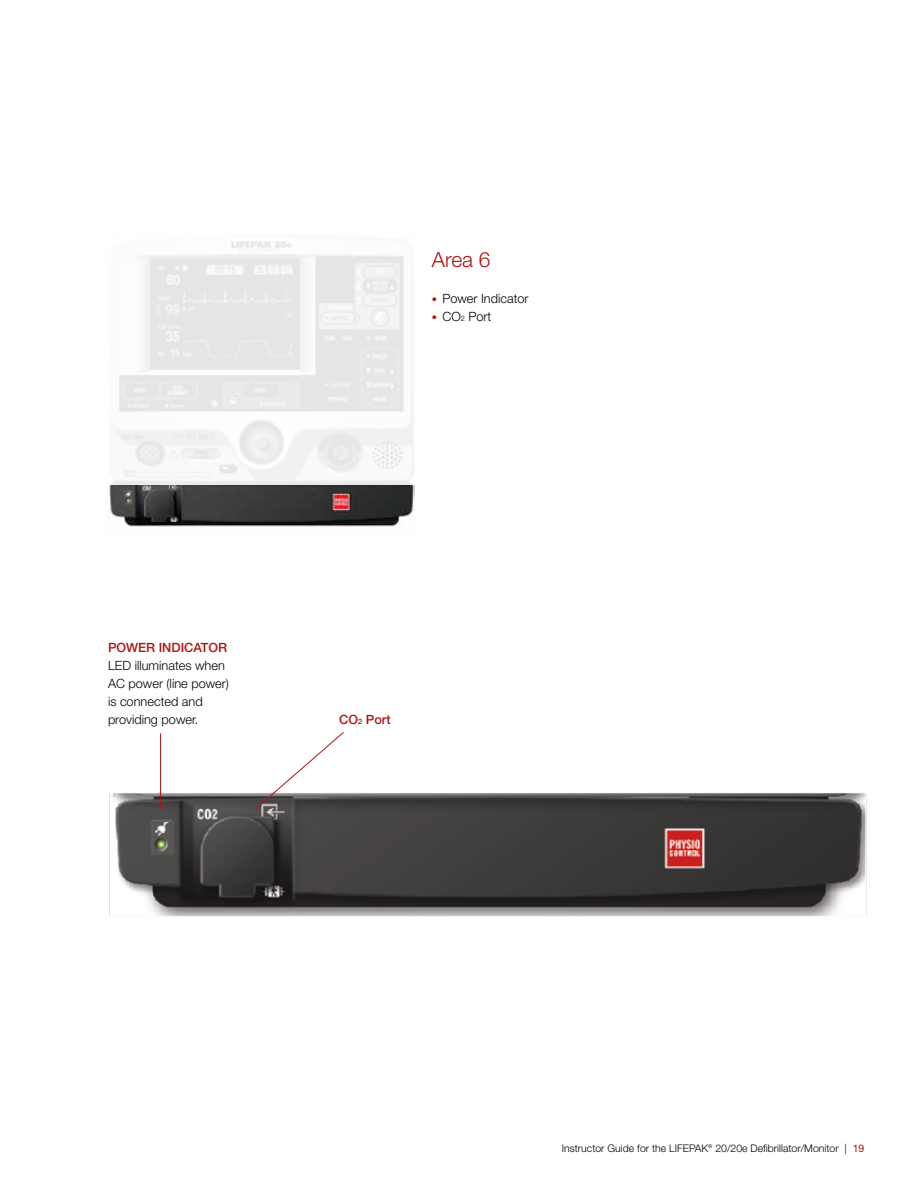
<style>
.page{position:relative;width:918px;height:1188px;background:#fff}
.page>*{position:absolute;margin:0;border:0;box-sizing:border-box;transform-origin:0 0}
.t1{font:300 21px "Helvetica Neue LT Std";color:#af1413}
.t2{font:300 12.75px/18px "Helvetica Neue LT Std";color:#000}
.t3{font:500 12.75px "Helvetica Neue LT Std";color:#af1413}
.t4{font:300 10.5px "Helvetica Neue LT Std";color:#000}
.s1{font-size:10.5px;color:#af1413}
.s2{font-size:7.5px}
.s3{font-weight:400;color:#af1413}
</style>
<div class="page">
<img style="left:109px;top:784px;width:758px;height:133px">
<svg style="left:254px;top:732px;width:91px;height:78px"></svg>
<img style="left:108px;top:484px;width:306px;height:43px">
<svg style="left:112px;top:241px;width:301px;height:243px"></svg>
<hr style="left:160px;top:733px;width:1px;height:76px;background:#af1413">
<h1 class="t1" style="left:432px;top:246px;width:60px">Area 6</h1>
<p class="t2" style="left:432px;top:289px;width:98px"><span class="s1">•</span> Power Indicator</p>
<p class="t2" style="left:432px;top:307px;width:61px"><span class="s1">•</span> CO<span class="s2">2</span> Port</p>
<p class="t3" style="left:108px;top:640px;width:121px">POWER INDICATOR</p>
<p class="t2" style="left:108px;top:656px;width:122px">LED illuminates when<br>AC power (line power) is connected and providing power.</p>
<p class="t3" style="left:339px;top:712px;width:53px">CO<span class="s2">2</span> Port</p>
<p class="t4" style="left:562px;top:1142px;width:304px">Instructor Guide for the LIFEPAK<sup>®</sup> 20/20e Defibrillator/Monitor | <span class="s3">19</span></p>
</div>
